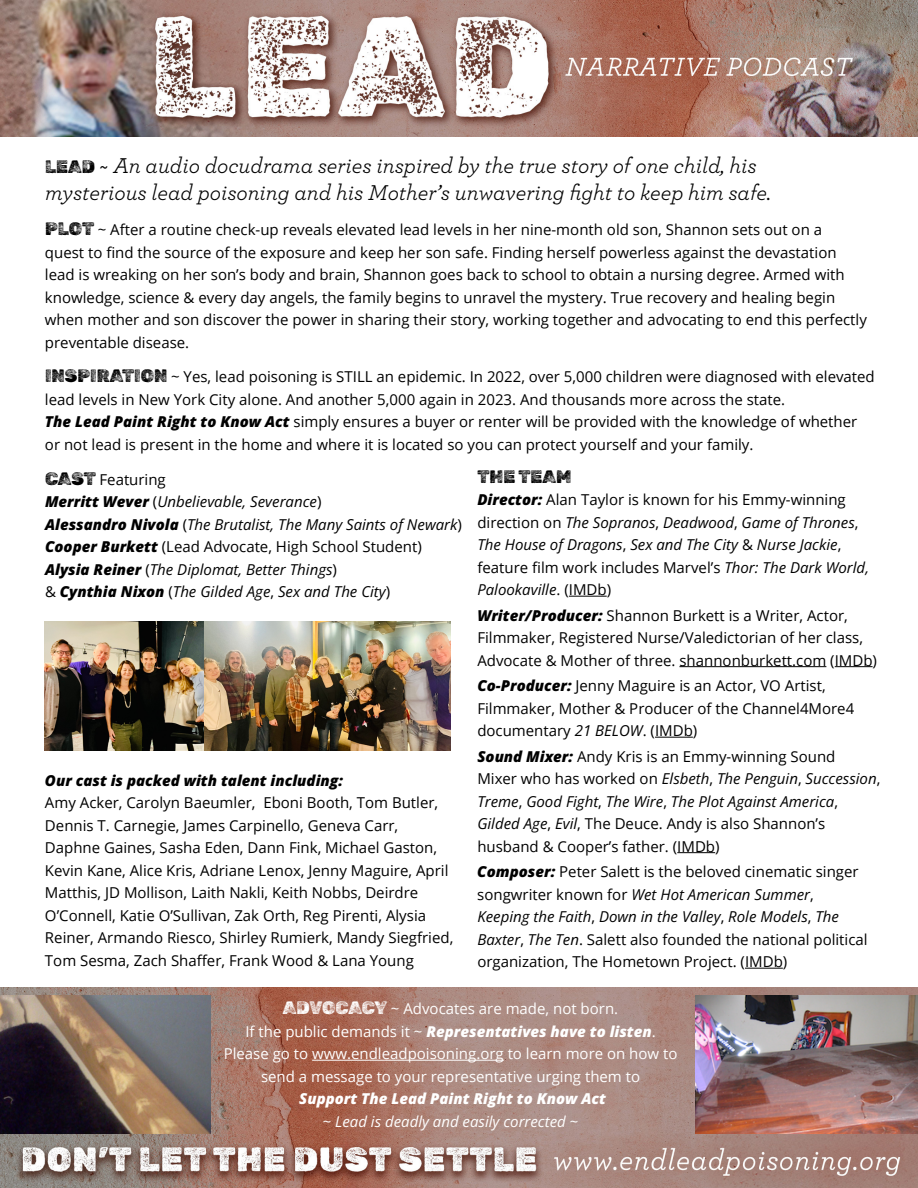
<style>
.page{position:relative;width:918px;height:1188px;background:#fff}
.page>*{position:absolute;margin:0;border:0;box-sizing:border-box;transform-origin:0 0}
.t1{font:italic 22.5px/27px "Archer";color:#000}
.t2{font:18px "Rubik Dirt";color:#000}
.t3{font:15px/22.5px "Open Sans";color:#000}
.t4{font:italic 15px/22.5px "Open Sans";color:#000}
.t5{font:15px/22.5px "Open Sans";color:#fff;text-align:center}
.t6{font:italic 800 15px/22.5px "Open Sans";color:#fff;text-align:center}
.t7{font:italic 800 15px "Open Sans";color:#000}
.s1{font-family:"Rubik Dirt";font-style:normal;font-size:18px}
.s2{font-family:"Rubik Dirt";font-size:18px}
.s3{font-weight:800;font-style:italic}
.s4{font-style:normal}
.s5{font-weight:800}
.s6{font-style:italic}
.s7{font-weight:400;font-style:normal}
.s8{font-weight:400}
</style>
<div class="page">
<img style="left:0;top:987px;width:918px;height:201px">
<img style="left:0;top:0;width:918px;height:137px">
<hr style="left:312px;top:1060px;width:192px;height:1px;background:#fff">
<hr style="left:569px;top:596px;width:38px;height:1px;background:#000">
<hr style="left:679px;top:666px;width:147px;height:1px;background:#000">
<hr style="left:835px;top:666px;width:38px;height:1px;background:#000">
<hr style="left:655px;top:737px;width:38px;height:1px;background:#000">
<hr style="left:677px;top:852px;width:38px;height:1px;background:#000">
<hr style="left:745px;top:968px;width:38px;height:1px;background:#000">
<img style="left:696px;top:995px;width:222px;height:138px">
<img style="left:0;top:995px;width:210px;height:138px">
<img style="left:44px;top:622px;width:407px;height:129px">
<h1 class="t1" style="left:45px;top:151px;width:728px"><span class="s1">LEAD</span> ~ An audio docudrama series inspired by the true story of one child, his mysterious lead poisoning and his Mother’s unwavering fight to keep him safe.</h1>
<p class="t3" style="left:45px;top:218px;width:823px"><span class="s2">PLOT</span> ~ After a routine check-up reveals elevated lead levels in her nine-month old son, Shannon sets out on a<br>quest to find the source of the exposure and keep her son safe. Finding herself powerless against the devastation lead is wreaking on her son’s body and brain, Shannon goes back to school to obtain a nursing degree. Armed with knowledge, science &amp; every day angels, the family begins to unravel the mystery. True recovery and healing begin when mother and son discover the power in sharing their story, working together and advocating to end this perfectly preventable disease.</p>
<p class="t3" style="left:45px;top:365px;width:831px"><span class="s2">INSPIRATION</span> ~ Yes, lead poisoning is STILL an epidemic. In 2022, over 5,000 children were diagnosed with elevated lead levels in New York City alone. And another 5,000 again in 2023. And thousands more across the state.<br><span class="s3">The Lead Paint Right to Know Act</span> simply ensures a buyer or renter will be provided with the knowledge of whether or not lead is present in the home and where it is located so you can protect yourself and your family.</p>
<p class="t4" style="left:45px;top:467px;width:418px"><span class="s1">CAST</span> <span class="s4">Featuring<br></span><span class="s5">Merritt Wever</span> <span class="s4">(</span>Unbelievable, Severance<span class="s4">)<br></span><span class="s5">Alessandro Nivola</span> <span class="s4">(</span>The Brutalist, The Many Saints of Newark<span class="s4">)<br></span><span class="s5">Cooper Burkett</span> <span class="s4">(Lead Advocate, High School Student)<br></span><span class="s5">Alysia Reiner</span> <span class="s4">(</span>The Diplomat, Better Things<span class="s4">)<br>&amp;</span> <span class="s5">Cynthia Nixon</span> <span class="s4">(</span>The Gilded Age<span class="s4">,</span> Sex and The City<span class="s4">)</span></p>
<p class="t2" style="left:477px;top:465px;width:96px">THE TEAM</p>
<p class="t4" style="left:477px;top:488px;width:393px"><span class="s5">Director:</span> <span class="s4">Alan Taylor is known for his Emmy-winning direction on</span> The Sopranos<span class="s4">,</span> Deadwood<span class="s4">,</span> Game of Thrones<span class="s4">, </span>The House of Dragons<span class="s4">,</span> Sex and The City <span class="s4">&amp;</span> Nurse Jackie<span class="s4">, feature film work includes Marvel’s</span> Thor: The Dark World, Palookaville<span class="s4">. (IMDb)</span></p>
<p class="t3" style="left:477px;top:603px;width:401px"><span class="s3">Writer/Producer:</span> Shannon Burkett is a Writer, Actor,<br>Filmmaker, Registered Nurse/Valedictorian of her class,<br>Advocate &amp; Mother of three. shannonburkett.com (IMDb)</p>
<p class="t3" style="left:477px;top:674px;width:378px"><span class="s3">Co-Producer:</span> Jenny Maguire is an Actor, VO Artist,<br>Filmmaker, Mother &amp; Producer of the Channel4More4 documentary <span class="s6">21 BELOW</span>. (IMDb)</p>
<p class="t3" style="left:477px;top:744px;width:405px"><span class="s3">Sound Mixer:</span> Andy Kris is an Emmy-winning Sound<br>Mixer who has worked on <span class="s6">Elsbeth</span>, <span class="s6">The Penguin</span>, <span class="s6">Succession</span>, <span class="s6">Treme</span>, <span class="s6">Good Fight</span>, <span class="s6">The Wire</span>, <span class="s6">The Plot Against America</span>, <span class="s6">Gilded Age</span>, <span class="s6">Evil</span>, The Deuce. Andy is also Shannon’s husband &amp; Cooper’s father. (IMDb)</p>
<p class="t3" style="left:477px;top:860px;width:392px"><span class="s3">Composer:</span> Peter Salett is the beloved cinematic singer songwriter known for <span class="s6">Wet Hot American Summer</span>, <span class="s6">Keeping the Faith</span>, <span class="s6">Down in the Valley</span>, <span class="s6">Role Models</span>, <span class="s6">The Baxter</span>, <span class="s6">The Ten</span>. Salett also founded the national political organization, The Hometown Project. (IMDb)</p>
<p class="t7" style="left:45px;top:770px;width:300px">Our cast is packed with talent including:</p>
<p class="t3" style="left:45px;top:791px;width:410px">Amy Acker, Carolyn Baeumler, Eboni Booth, Tom Butler, Dennis T. Carnegie, James Carpinello, Geneva Carr, Daphne Gaines, Sasha Eden, Dann Fink, Michael Gaston, Kevin Kane, Alice Kris, Adriane Lenox, Jenny Maguire, April Matthis, JD Mollison, Laith Nakli, Keith Nobbs, Deirdre O’Connell, Katie O’Sullivan, Zak Orth, Reg Pirenti, Alysia Reiner, Armando Riesco, Shirley Rumierk, Mandy Siegfried, Tom Sesma, Zach Shaffer, Frank Wood &amp; Lana Young</p>
<p class="t5" style="left:224px;top:997px;width:455px"><span class="s2">ADVOCACY</span> ~ Advocates are made, not born.<br>If the public demands it ~ <span class="s3">Representatives have to listen</span>.<br>Please go to www.endleadpoisoning.org to learn more on how to send a message to your representative urging them to</p>
<p class="t6" style="left:299px;top:1087px;width:308px">Support The Lead Paint Right to Know Act <span class="s7">~</span> <span class="s8">Lead is deadly and easily corrected</span> <span class="s7">~</span></p>
</div>
